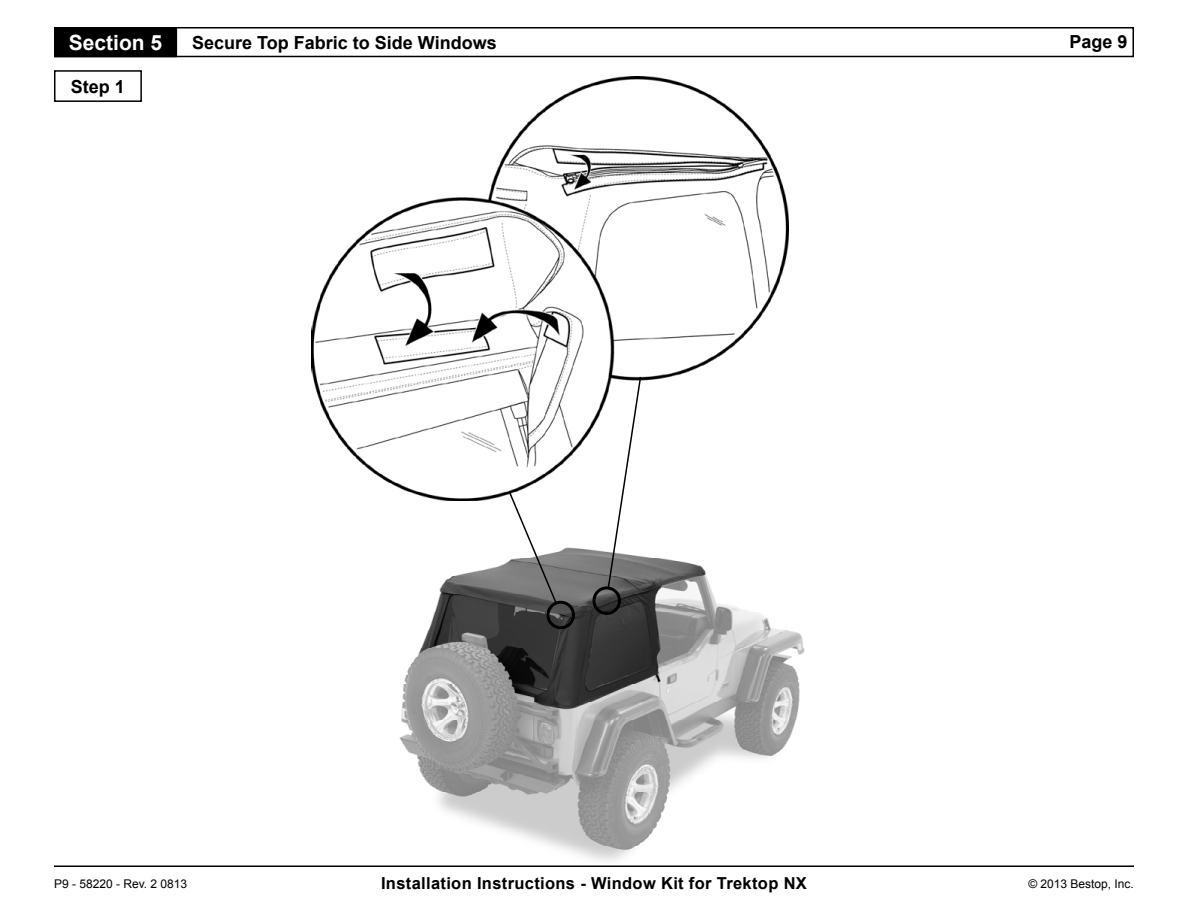
<style>
.page{position:relative;width:1188px;height:918px;background:#fff}
.page>*{position:absolute;margin:0;border:0;box-sizing:border-box;transform-origin:0 0}
.t1{font:700 21px "Arial";color:#fff}
.t2{font:700 18px "Arial";color:#000}
.t3{font:700 16.5px "Arial";letter-spacing:.02em;color:#000}
.t4{font:12px "Arial";color:#000}
</style>
<div class="page">
<hr style="left:54px;top:866px;width:1080px;height:1px;background:#000">
<div style="left:54px;top:27px;width:1080px;height:30px;border:2px solid #000"></div>
<div style="left:55px;top:28px;width:121px;height:28px;background:#000"></div>
<div style="left:54px;top:27px;width:123px;height:30px;border:2px solid #000"></div>
<img style="left:399px;top:547px;width:406px;height:314px">
<div style="left:546px;top:601px;width:29px;height:28px;border:3px solid #000;border-radius:50%"></div>
<div style="left:592px;top:586px;width:29px;height:29px;border:3px solid #000;border-radius:50%"></div>
<div style="left:54px;top:70px;width:88px;height:32px;border:2px solid #000"></div>
<img style="left:311px;top:77px;width:478px;height:423px">
<svg style="left:507px;top:490px;width:51px;height:115px"></svg>
<svg style="left:607px;top:375px;width:35px;height:215px"></svg>
<p class="t1" style="left:69px;top:28px;width:95px">Section 5</p>
<p class="t2" style="left:192px;top:30px;width:306px">Secure Top Fabric to Side Windows</p>
<p class="t2" style="left:1069px;top:29px;width:60px">Page 9</p>
<p class="t2" style="left:71px;top:74px;width:56px">Step 1</p>
<p class="t4" style="left:54px;top:876px;width:135px">P9 - 58220 - Rev. 2 0813</p>
<p class="t3" style="left:381px;top:872px;width:427px">Installation Instructions - Window Kit for Trektop NX</p>
<p class="t4" style="left:1028px;top:876px;width:107px">© 2013 Bestop, Inc.</p>
</div>
